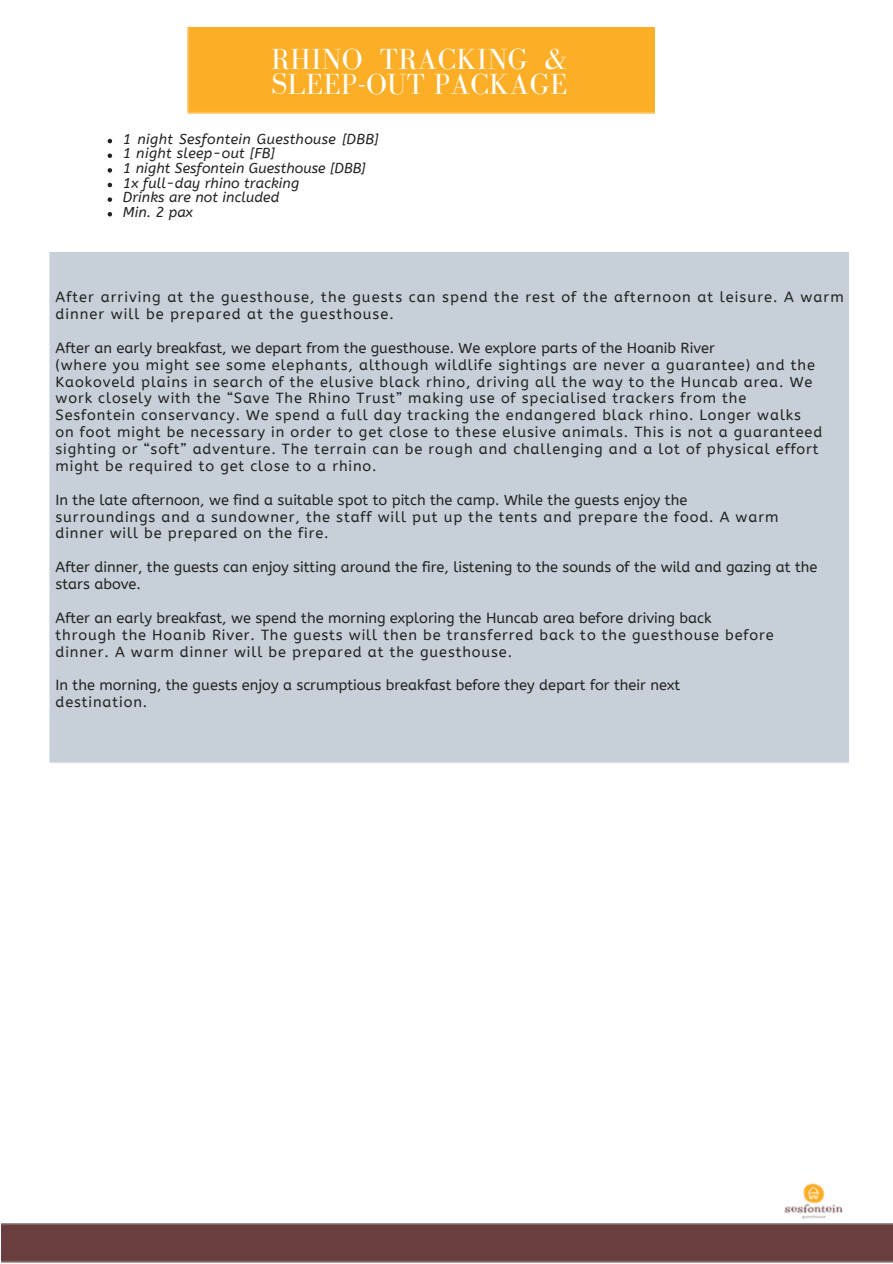
<style>
.page{position:relative;width:893px;height:1264px;background:#fff}
.page>*{position:absolute;margin:0;border:0;box-sizing:border-box;transform-origin:0 0}
.t1{font:30px/24.8px "Bodoni FLF";letter-spacing:.01em;color:#fff}
.t2{font:14.7px/16.8px "A Bee Zee";letter-spacing:.06em;color:#222}
.t3{font:14.7px/16.8px "A Bee Zee";color:#222}
.t4{font:italic 14.25px/14.5px "A Bee Zee";letter-spacing:.01em;color:#222}
</style>
<div class="page">
<img style="left:2px;top:1223px;width:890px;height:39px">
<img style="left:779px;top:1183px;width:68px;height:48px">
<div style="left:187px;top:27px;width:467px;height:87px;background:#fcaf26"></div>
<svg style="left:108px;top:139px;width:4px;height:4px"></svg>
<svg style="left:108px;top:153px;width:4px;height:5px"></svg>
<svg style="left:108px;top:168px;width:4px;height:5px"></svg>
<svg style="left:108px;top:183px;width:4px;height:4px"></svg>
<svg style="left:108px;top:197px;width:4px;height:5px"></svg>
<svg style="left:108px;top:212px;width:4px;height:4px"></svg>
<p class="t1" style="left:271px;top:47px;width:298px">RHINO TRACKING &amp;<br>SLEEP-OUT PACKAGE</p>
<p class="t4" style="left:123px;top:132px;width:257px">1 night Sesfontein Guesthouse [DBB]<br>1 night sleep-out [FB]</p>
<p class="t4" style="left:123px;top:161px;width:245px">1 night Sesfontein Guesthouse [DBB]<br>1x full-day rhino tracking</p>
<p class="t4" style="left:123px;top:190px;width:158px">Drinks are not included</p>
<p class="t4" style="left:123px;top:205px;width:72px">Min. 2 pax</p>
<p class="t2" style="left:56px;top:289px;width:789px">After arriving at the guesthouse, the guests can spend the rest of the afternoon at leisure. A warm dinner will be prepared at the guesthouse.</p>
<p class="t3" style="left:56px;top:339px;width:660px">After an early breakfast, we depart from the guesthouse. We explore parts of the Hoanib River</p>
<p class="t2" style="left:56px;top:356px;width:760px">(where you might see some elephants, although wildlife sightings are never a guarantee) and the<br>Kaokoveld plains in search of the elusive black rhino, driving all the way to the Huncab area. We</p>
<p class="t2" style="left:56px;top:390px;width:692px">work closely with the “Save The Rhino Trust” making use of specialised trackers from the</p>
<p class="t2" style="left:56px;top:407px;width:747px">Sesfontein conservancy. We spend a full day tracking the endangered black rhino. Longer walks</p>
<p class="t2" style="left:56px;top:424px;width:768px">on foot might be necessary in order to get close to these elusive animals. This is not a guaranteed sighting or “soft” adventure. The terrain can be rough and challenging and a lot of physical effort might be required to get close to a rhino.</p>
<p class="t3" style="left:56px;top:491px;width:633px">In the late afternoon, we find a suitable spot to pitch the camp. While the guests enjoy the</p>
<p class="t2" style="left:56px;top:508px;width:724px">surroundings and a sundowner, the staff will put up the tents and prepare the food. A warm</p>
<p class="t2" style="left:56px;top:525px;width:274px">dinner will be prepared on the fire.</p>
<p class="t3" style="left:56px;top:559px;width:763px">After dinner, the guests can enjoy sitting around the fire, listening to the sounds of the wild and gazing at the stars above.</p>
<p class="t3" style="left:56px;top:609px;width:657px">After an early breakfast, we spend the morning exploring the Huncab area before driving back</p>
<p class="t2" style="left:56px;top:626px;width:719px">through the Hoanib River. The guests will then be transferred back to the guesthouse before</p>
<p class="t2" style="left:56px;top:643px;width:458px">dinner. A warm dinner will be prepared at the guesthouse.</p>
<p class="t3" style="left:56px;top:677px;width:626px">In the morning, the guests enjoy a scrumptious breakfast before they depart for their next</p>
<p class="t2" style="left:56px;top:694px;width:93px">destination.</p>
</div>
